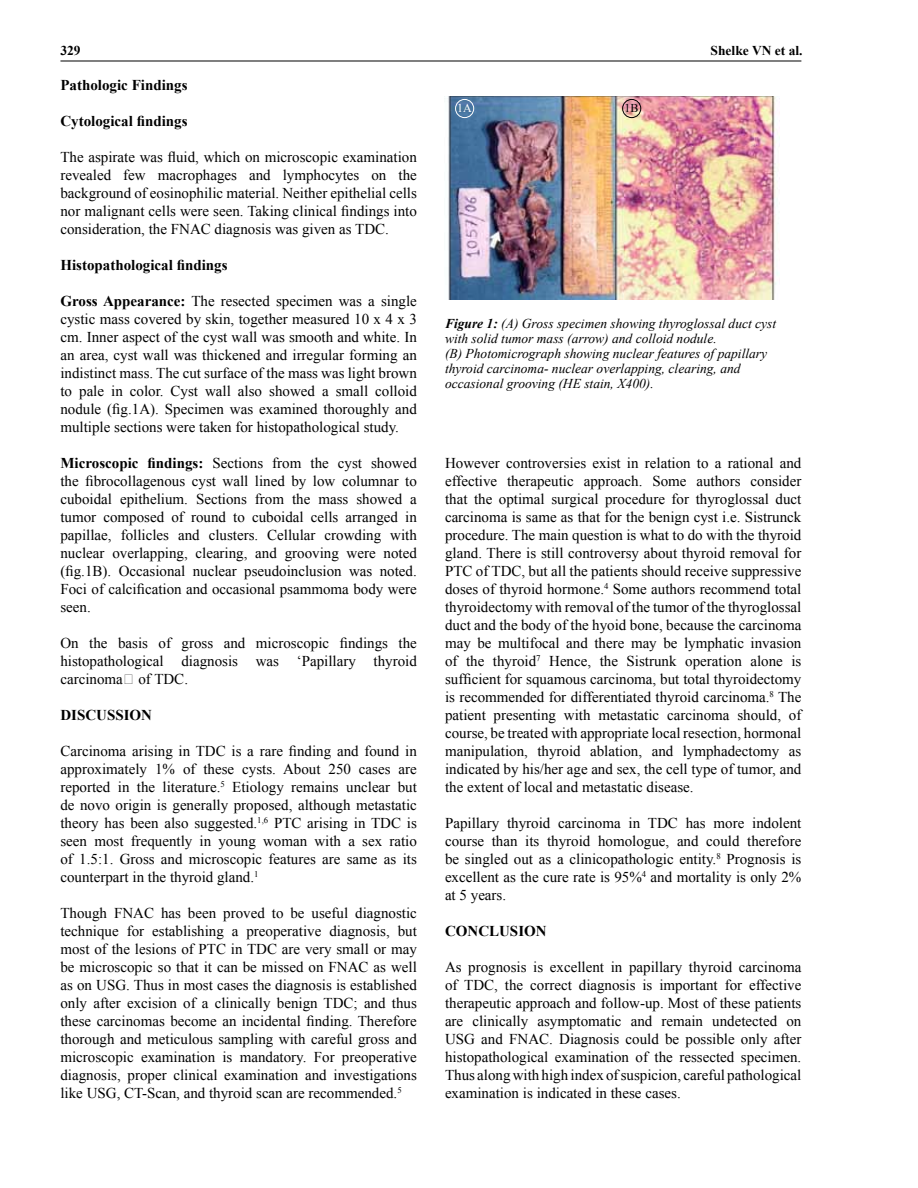
<style>
.page{position:relative;width:918px;height:1188px;background:#fff}
.page>*{position:absolute;margin:0;border:0;box-sizing:border-box;transform-origin:0 0}
.t1{font:15px/18px "Times New Roman";color:#000;text-align:justify}
.t2{font:700 15px "Times New Roman";color:#000}
.t3{font:italic 13.5px/15px "Times New Roman";color:#000}
.t4{font:700 13.5px "Times New Roman";color:#000}
.t5{font:12px "Times New Roman";color:#fff}
.t6{font:12px "Times New Roman";color:#000}
.s1{font-weight:700}
</style>
<div class="page">
<hr style="left:60px;top:61px;width:741px;height:1px;background:#000">
<img style="left:448px;top:97px;width:332px;height:203px">
<div style="left:455px;top:99px;width:19px;height:19px;border:1px solid #fff;border-radius:50%"></div>
<div style="left:622px;top:99px;width:19px;height:19px;border:1px solid #000;border-radius:50%"></div>
<p class="t4" style="left:60px;top:42px;width:22px">329</p>
<p class="t2" style="left:60px;top:75px;width:129px">Pathologic Findings</p>
<p class="t2" style="left:60px;top:111px;width:129px">Cytological findings</p>
<p class="t1" style="left:60px;top:148px;width:358px">The aspirate was fluid, which on microscopic examination revealed few macrophages and lymphocytes on the background of eosinophilic material. Neither epithelial cells nor malignant cells were seen. Taking clinical findings into consideration, the FNAC diagnosis was given as TDC.</p>
<p class="t2" style="left:60px;top:255px;width:169px">Histopathological findings</p>
<p class="t1" style="left:60px;top:292px;width:358px"><span class="s1">Gross Appearance:</span> The resected specimen was a single cystic mass covered by skin, together measured 10 x 4 x 3 cm. Inner aspect of the cyst wall was smooth and white. In an area, cyst wall was thickened and irregular forming an indistinct mass. The cut surface of the mass was light brown to pale in color. Cyst wall also showed a small colloid nodule (fig.1A). Specimen was examined thoroughly and multiple sections were taken for histopathological study.</p>
<p class="t1" style="left:60px;top:454px;width:358px"><span class="s1">Microscopic findings:</span> Sections from the cyst showed the fibrocollagenous cyst wall lined by low columnar to cuboidal epithelium. Sections from the mass showed a tumor composed of round to cuboidal cells arranged in papillae, follicles and clusters. Cellular crowding with nuclear overlapping, clearing, and grooving were noted (fig.1B). Occasional nuclear pseudoinclusion was noted.<br>Foci of calcification and occasional psammoma body were seen.</p>
<p class="t1" style="left:60px;top:634px;width:358px">On the basis of gross and microscopic findings the histopathological diagnosis was ‘Papillary thyroid carcinomaʼ of TDC.</p>
<p class="t2" style="left:60px;top:705px;width:93px">DISCUSSION</p>
<p class="t1" style="left:60px;top:742px;width:358px">Carcinoma arising in TDC is a rare finding and found in approximately 1% of these cysts. About 250 cases are reported in the literature.<sup>5</sup> Etiology remains unclear but de novo origin is generally proposed, although metastatic theory has been also suggested.<sup>1,6</sup> PTC arising in TDC is seen most frequently in young woman with a sex ratio of 1.5:1. Gross and microscopic features are same as its counterpart in the thyroid gland.<sup>1</sup></p>
<p class="t1" style="left:60px;top:904px;width:358px">Though FNAC has been proved to be useful diagnostic technique for establishing a preoperative diagnosis, but most of the lesions of PTC in TDC are very small or may be microscopic so that it can be missed on FNAC as well as on USG. Thus in most cases the diagnosis is established only after excision of a clinically benign TDC; and thus these carcinomas become an incidental finding. Therefore thorough and meticulous sampling with careful gross and microscopic examination is mandatory. For preoperative diagnosis, proper clinical examination and investigations like USG, CT-Scan, and thyroid scan are recommended.<sup>5</sup></p>
<p class="t5" style="left:457px;top:100px;width:16px">1A</p>
<p class="t6" style="left:624px;top:100px;width:16px">1B</p>
<p class="t4" style="left:711px;top:42px;width:94px">Shelke VN et al.</p>
<p class="t3" style="left:445px;top:316px;width:333px"><span class="s1">Figure 1:</span> (A) Gross specimen showing thyroglossal duct cyst with solid tumor mass (arrow) and colloid nodule.<br>(B) Photomicrograph showing nuclear features of papillary thyroid carcinoma- nuclear overlapping, clearing, and occasional grooving (HE stain, X400).</p>
<p class="t1" style="left:445px;top:454px;width:358px">However controversies exist in relation to a rational and effective therapeutic approach. Some authors consider that the optimal surgical procedure for thyroglossal duct carcinoma is same as that for the benign cyst i.e. Sistrunck procedure. The main question is what to do with the thyroid gland. There is still controversy about thyroid removal for PTC of TDC, but all the patients should receive suppressive doses of thyroid hormone.<sup>4</sup> Some authors recommend total thyroidectomy with removal of the tumor of the thyroglossal duct and the body of the hyoid bone, because the carcinoma may be multifocal and there may be lymphatic invasion of the thyroid<sup>7</sup> Hence, the Sistrunk operation alone is sufficient for squamous carcinoma, but total thyroidectomy is recommended for differentiated thyroid carcinoma.<sup>8</sup> The patient presenting with metastatic carcinoma should, of course, be treated with appropriate local resection, hormonal manipulation, thyroid ablation, and lymphadectomy as indicated by his/her age and sex, the cell type of tumor, and the extent of local and metastatic disease.</p>
<p class="t1" style="left:445px;top:814px;width:358px">Papillary thyroid carcinoma in TDC has more indolent course than its thyroid homologue, and could therefore be singled out as a clinicopathologic entity.<sup>8</sup> Prognosis is excellent as the cure rate is 95%<sup>4</sup> and mortality is only 2% at 5 years.</p>
<p class="t2" style="left:445px;top:921px;width:103px">CONCLUSION</p>
<p class="t1" style="left:445px;top:958px;width:358px">As prognosis is excellent in papillary thyroid carcinoma of TDC, the correct diagnosis is important for effective therapeutic approach and follow-up. Most of these patients are clinically asymptomatic and remain undetected on USG and FNAC. Diagnosis could be possible only after histopathological examination of the ressected specimen.<br>Thus along with high index of suspicion, careful pathological examination is indicated in these cases.</p>
</div>
